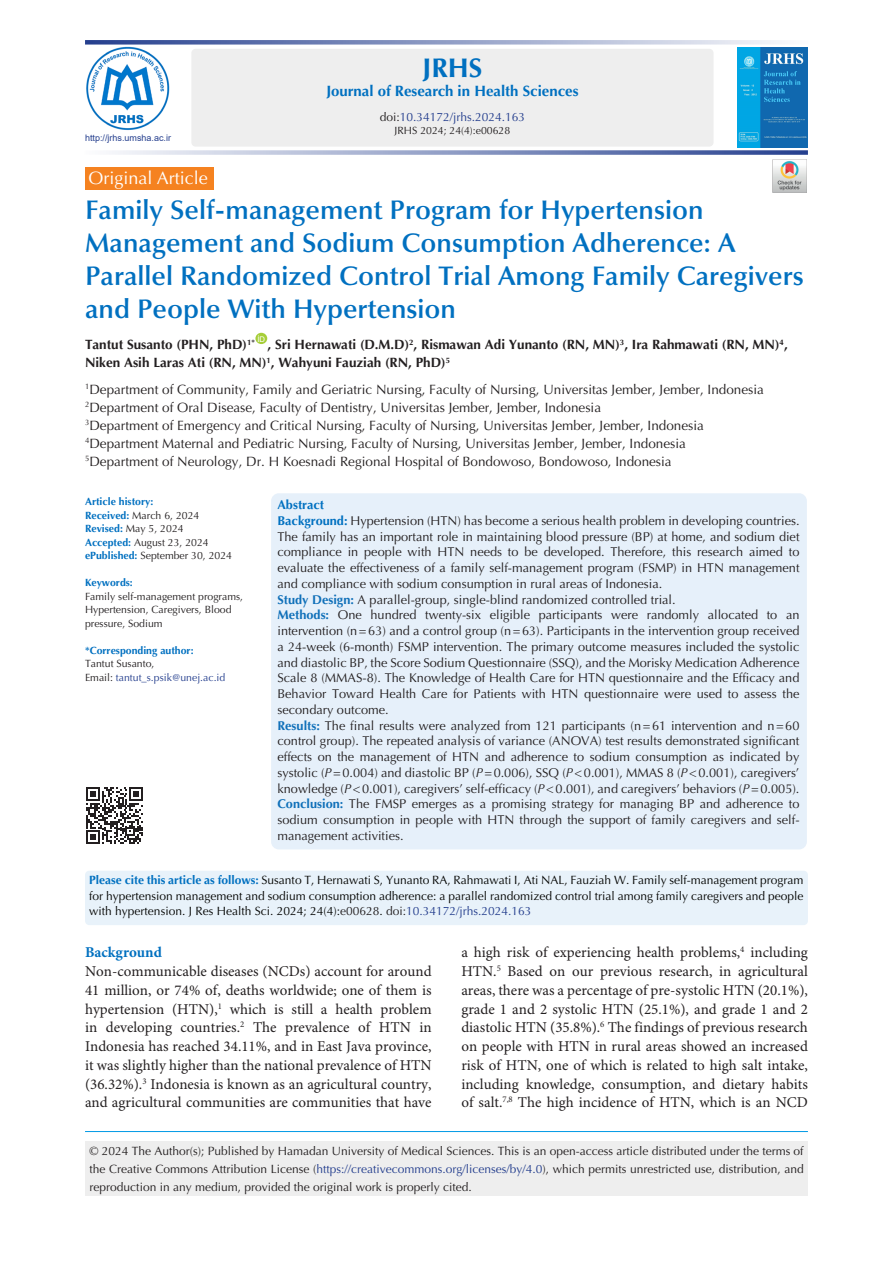
<style>
.page{position:relative;width:893px;height:1263px;background:#fff}
.page>*{position:absolute;margin:0;border:0;box-sizing:border-box;transform-origin:0 0}
.t1{font:600 27px/33px "Optima LT Std";color:#0070c0}
.t2{font:700 27px "Optima LT Std";color:#0070c0}
.t3{font:18px "Optima LT Std";color:#fff}
.t4{font:15px/18.8px "Minion Pro";color:#231f20;text-align:justify}
.t5{font:700 15px "Optima LT Std";color:#0070c0}
.heading_1{font:700 15px "Minion Pro";color:#0070c0}
.t6{font:13.5px "Optima LT Std";color:#231f20}
.t7{font:700 13.5px/18px "Optima LT Std";color:#231f20}
.List_Paragraph_Body{font:12.75px/15.8px "Optima LT Std";color:#231f20;text-align:justify}
.t8{font:700 12.75px "Optima LT Std";color:#0070c0}
.t9{font:12px/15.8px "Optima LT Std";color:#040503;text-align:justify}
.t10{font:12px/18px "Optima LT Std";color:#221e1f;text-align:justify}
.t11{font:12px "Optima LT Std";color:#253f8e}
.t12{font:10.5px/13.5px "Optima LT Std";color:#231f20}
.t13{font:700 10.5px "Optima LT Std";color:#0070c0}
.t14{font:10.5px "Optima LT Std";color:#253f8e}
.Body_Text{font:9px "Arial";color:#253f8e}
.t15{font:7.8px "Arial";color:#fff}
.s1{color:#231f20}
.s2{font-weight:700;color:#0070c0}
.s3{font-weight:700;color:#1070b9}
.s4{font-style:italic}
.s5{color:#253f8e}
</style>
<div class="page">
<hr style="left:85px;top:1131px;width:723px;height:1px;background:#0099e5">
<div style="left:191px;top:49px;width:522px;height:98px;background:#eee;border-radius:4px"></div>
<div style="left:85px;top:1141px;width:723px;height:55px;background:#eee"></div>
<div style="left:255px;top:333px;width:12px;height:11px;background:#a6ce39;border-radius:50%"></div>
<div style="left:85px;top:167px;width:129px;height:23px;background:#f58220"></div>
<img style="left:773px;top:159px;width:34px;height:34px">
<img style="left:738px;top:47px;width:70px;height:100px">
<img style="left:86px;top:47px;width:84px;height:83px">
<svg style="left:112px;top:150px;width:696px;height:5px;background:#98a4c9"></svg>
<svg style="left:85px;top:40px;width:697px;height:5px;background:#97a4c9"></svg>
<div style="left:85px;top:871px;width:723px;height:54px;background:#e8f2fa;border-radius:4px"></div>
<svg style="left:86px;top:787px;width:57px;height:57px"></svg>
<div style="left:271px;top:493px;width:536px;height:356px;background:#e6f0fa;border-radius:8px"></div>
<p class="Body_Text" style="left:85px;top:132px;width:88px">http://jrhs.umsha.ac.ir</p>
<p class="t3" style="left:88px;top:167px;width:121px">Original Article</p>
<p class="t2" style="left:422px;top:52px;width:61px">JRHS</p>
<p class="t5" style="left:326px;top:83px;width:254px">Journal of Research in Health Sciences</p>
<p class="t11" style="left:380px;top:110px;width:147px"><span class="s1">doi:</span>10.34172/jrhs.2024.163</p>
<p class="t12" style="left:395px;top:124px;width:117px">JRHS 2024; 24(4):e00628</p>
<p class="t1" style="left:85px;top:194px;width:720px">Family Self-management Program for Hypertension Management and Sodium Consumption Adherence: A Parallel Randomized Control Trial Among Family Caregivers and People With Hypertension</p>
<p class="t7" style="left:85px;top:336px;width:171px">Tantut Susanto (PHN, PhD)<sup>1*</sup></p>
<p class="t15" style="left:257px;top:333px;width:9px">ID</p>
<p class="t7" style="left:85px;top:336px;width:704px;text-indent:183px">, Sri Hernawati (D.M.D)<sup>2</sup>, Rismawan Adi Yunanto (RN, MN)<sup>3</sup>, Ira Rahmawati (RN, MN)<sup>4</sup>,<br>Niken Asih Laras Ati (RN, MN)<sup>1</sup>, Wahyuni Fauziah (RN, PhD)<sup>5</sup></p>
<p class="t6" style="left:85px;top:381px;width:680px"><sup>1</sup>Department of Community, Family and Geriatric Nursing, Faculty of Nursing, Universitas Jember, Jember, Indonesia</p>
<p class="t6" style="left:85px;top:399px;width:518px"><sup>2</sup>Department of Oral Disease, Faculty of Dentistry, Universitas Jember, Jember, Indonesia</p>
<p class="t6" style="left:85px;top:417px;width:620px"><sup>3</sup>Department of Emergency and Critical Nursing, Faculty of Nursing, Universitas Jember, Jember, Indonesia</p>
<p class="t6" style="left:85px;top:435px;width:602px"><sup>4</sup>Department Maternal and Pediatric Nursing, Faculty of Nursing, Universitas Jember, Jember, Indonesia</p>
<p class="t6" style="left:85px;top:453px;width:588px"><sup>5</sup>Department of Neurology, Dr. H Koesnadi Regional Hospital of Bondowoso, Bondowoso, Indonesia</p>
<p class="t13" style="left:85px;top:496px;width:70px">Article history:</p>
<p class="t12" style="left:85px;top:509px;width:116px"><span class="s2">Received:</span> March 6, 2024</p>
<p class="t12" style="left:85px;top:522px;width:100px"><span class="s2">Revised:</span> May 5, 2024</p>
<p class="t12" style="left:85px;top:536px;width:125px"><span class="s2">Accepted:</span> August 23, 2024</p>
<p class="t12" style="left:85px;top:549px;width:149px"><span class="s2">ePublished:</span> September 30, 2024</p>
<p class="t13" style="left:85px;top:577px;width:49px">Keywords:</p>
<p class="t12" style="left:85px;top:590px;width:160px">Family self-management programs,<br>Hypertension, Caregivers, Blood pressure, Sodium</p>
<p class="t13" style="left:85px;top:644px;width:110px">*Corresponding author:</p>
<p class="t12" style="left:85px;top:657px;width:71px">Tantut Susanto,</p>
<p class="t14" style="left:85px;top:671px;width:142px"><span class="s1">Email:</span> tantut_s.psik@unej.ac.id</p>
<p class="t8" style="left:277px;top:497px;width:48px">Abstract</p>
<p class="List_Paragraph_Body" style="left:277px;top:513px;width:524px"><span class="s2">Background:</span> Hypertension (HTN) has become a serious health problem in developing countries.<br>The family has an important role in maintaining blood pressure (BP) at home, and sodium diet compliance in people with HTN needs to be developed. Therefore, this research aimed to evaluate the effectiveness of a family self-management program (FSMP) in HTN management and compliance with sodium consumption in rural areas of Indonesia.</p>
<p class="List_Paragraph_Body" style="left:277px;top:591px;width:400px"><span class="s3">Study Design:</span> A parallel-group, single-blind randomized controlled trial.</p>
<p class="List_Paragraph_Body" style="left:277px;top:607px;width:524px"><span class="s3">Methods:</span> One hundred twenty-six eligible participants were randomly allocated to an intervention (n=63) and a control group (n=63). Participants in the intervention group received a 24-week (6-month) FSMP intervention. The primary outcome measures included the systolic and diastolic BP, the Score Sodium Questionnaire (SSQ), and the Morisky Medication Adherence Scale 8 (MMAS-8). The Knowledge of Health Care for HTN questionnaire and the Efficacy and Behavior Toward Health Care for Patients with HTN questionnaire were used to assess the secondary outcome.</p>
<p class="List_Paragraph_Body" style="left:277px;top:717px;width:524px"><span class="s3">Results:</span> The final results were analyzed from 121 participants (n=61 intervention and n=60 control group). The repeated analysis of variance (ANOVA) test results demonstrated significant effects on the management of HTN and adherence to sodium consumption as indicated by systolic (<span class="s4">P</span>=0.004) and diastolic BP (<span class="s4">P</span>=0.006), SSQ (<span class="s4">P</span>&lt;0.001), MMAS 8 (<span class="s4">P</span>&lt;0.001), caregivers’ knowledge (<span class="s4">P</span>&lt;0.001), caregivers’ self-efficacy (<span class="s4">P</span>&lt;0.001), and caregivers’ behaviors (<span class="s4">P</span>=0.005).</p>
<p class="List_Paragraph_Body" style="left:277px;top:796px;width:524px"><span class="s3">Conclusion:</span> The FMSP emerges as a promising strategy for managing BP and adherence to sodium consumption in people with HTN through the support of family caregivers and self&shy;management activities.</p>
<p class="t9" style="left:89px;top:872px;width:716px"><span class="s2">Please cite this article as follows:</span> Susanto T, Hernawati S, Yunanto RA, Rahmawati I, Ati NAL, Fauziah W. Family self-management program for hypertension management and sodium consumption adherence: a parallel randomized control trial among family caregivers and people with hypertension. J Res Health Sci. 2024; 24(4):<span class="s1">e00628</span>. <span class="s1">doi:</span><span class="s5">10.34172/jrhs.2024.163</span></p>
<p class="heading_1" style="left:85px;top:942px;width:78px">Background</p>
<p class="t4" style="left:85px;top:962px;width:348px">Non-communicable diseases (NCDs) account for around 41 million, or 74% of, deaths worldwide; one of them is hypertension (HTN),<sup>1</sup> which is still a health problem in developing countries.<sup>2</sup> The prevalence of HTN in Indonesia has reached 34.11%, and in East Java province, it was slightly higher than the national prevalence of HTN (36.32%).<sup>3</sup> Indonesia is known as an agricultural country, and agricultural communities are communities that have</p>
<p class="t4" style="left:461px;top:944px;width:348px">a high risk of experiencing health problems,<sup>4</sup> including HTN.<sup>5</sup> Based on our previous research, in agricultural areas, there was a percentage of pre-systolic HTN (20.1%), grade 1 and 2 systolic HTN (25.1%), and grade 1 and 2 diastolic HTN (35.8%).<sup>6</sup> The findings of previous research on people with HTN in rural areas showed an increased risk of HTN, one of which is related to high salt intake, including knowledge, consumption, and dietary habits of salt.<sup>7,8</sup> The high incidence of HTN, which is an NCD</p>
<p class="t10" style="left:90px;top:1142px;width:715px"><span class="s1">© 2024 The Author(s); Published by Hamadan University of Medical Sciences.</span> This is an open-access article distributed under the terms of the Creative Commons Attribution License (<span class="s5">https://creativecommons.org/licenses/by/4.0</span>), which permits unrestricted use, distribution, and reproduction in any medium, provided the original work is properly cited.</p>
</div>
